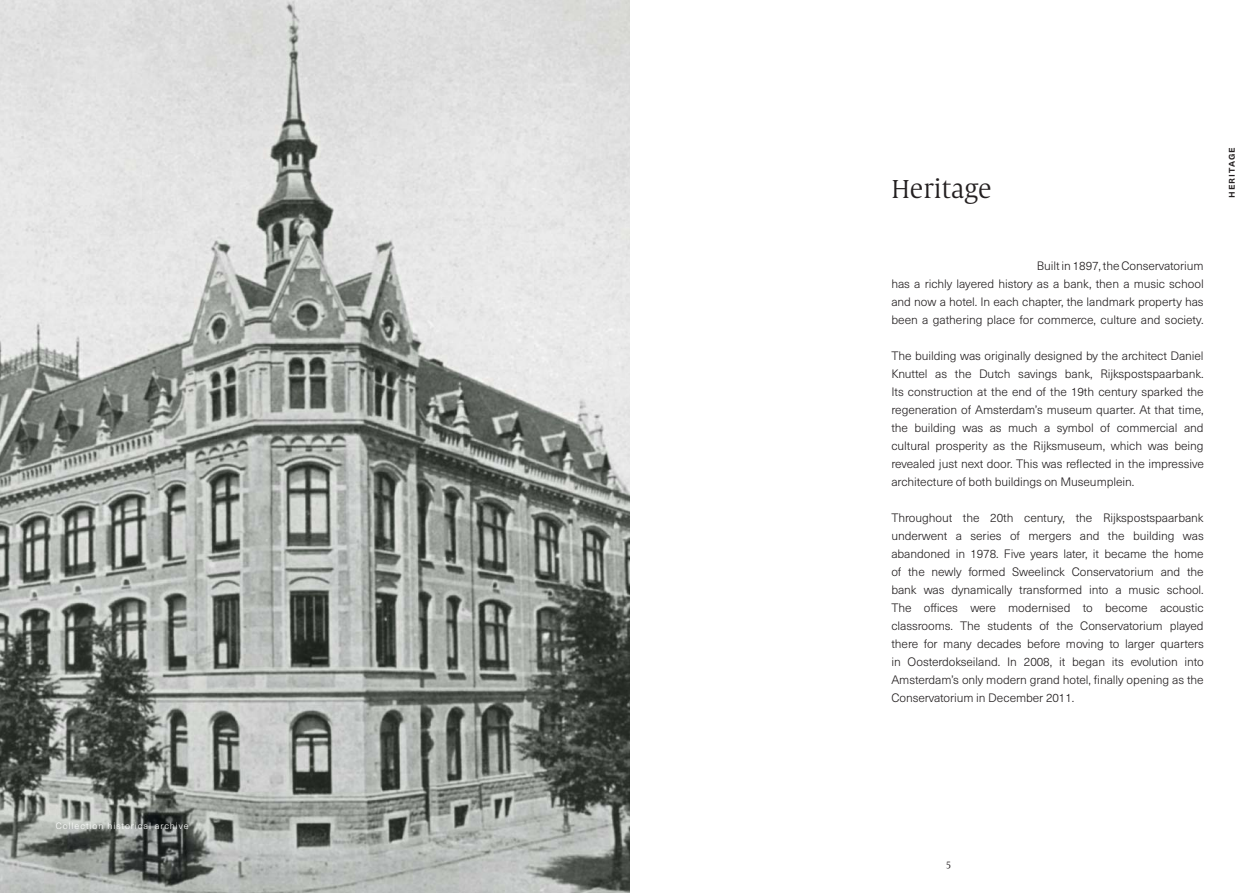
<style>
.page{position:relative;width:1259px;height:893px;background:#fff}
.page>*{position:absolute;margin:0;border:0;box-sizing:border-box;transform-origin:0 0}
.t1{font:27px "Capitolium Head 2 Lt";color:#231f20}
.t2{font:300 12px/18px "Neue Haas Unica Pro";letter-spacing:-.005em;color:#231f20;text-align:justify}
.t3{font:500 10.5px "Neue Haas Unica Pro";letter-spacing:.1em;color:#231f20}
.t4{font:10.5px "Capitolium Head 2 Lt";color:#231f20}
.t5{font:300 9px "Neue Haas Unica Pro";color:#fff}
</style>
<div class="page">
<img style="left:0;top:0;width:629px;height:893px">
<p class="t5" style="left:56px;top:823px;width:134px">Collection historical archive</p>
<h1 class="t1" style="left:891px;top:176px;width:102px">Heritage</h1>
<p class="t2" style="left:891px;top:258px;width:314px;text-indent:146px">Built in 1897, the Conservatorium has a richly layered history as a bank, then a music school and now a hotel. In each chapter, the landmark property has been a gathering place for commerce, culture and society.</p>
<p class="t2" style="left:891px;top:348px;width:314px">The building was originally designed by the architect Daniel Knuttel as the Dutch savings bank, Rijkspostspaarbank.<br>Its construction at the end of the 19th century sparked the regeneration of Amsterdam’s museum quarter. At that time, the building was as much a symbol of commercial and cultural prosperity as the Rijksmuseum, which was being revealed just next door. This was reflected in the impressive architecture of both buildings on Museumplein.</p>
<p class="t2" style="left:891px;top:510px;width:314px">Throughout the 20th century, the Rijkspostspaarbank underwent a series of mergers and the building was abandoned in 1978. Five years later, it became the home of the newly formed Sweelinck Conservatorium and the bank was dynamically transformed into a music school.<br>The offices were modernised to become acoustic classrooms. The students of the Conservatorium played there for many decades before moving to larger quarters in Oosterdokseiland. In 2008, it began its evolution into Amsterdam’s only modern grand hotel, finally opening as the Conservatorium in December 2011.</p>
<p class="t3" style="left:1225px;top:198px;width:53px;rotate:-90deg">heritage</p>
<p class="t4" style="left:946px;top:856px;width:6px">5</p>
</div>
